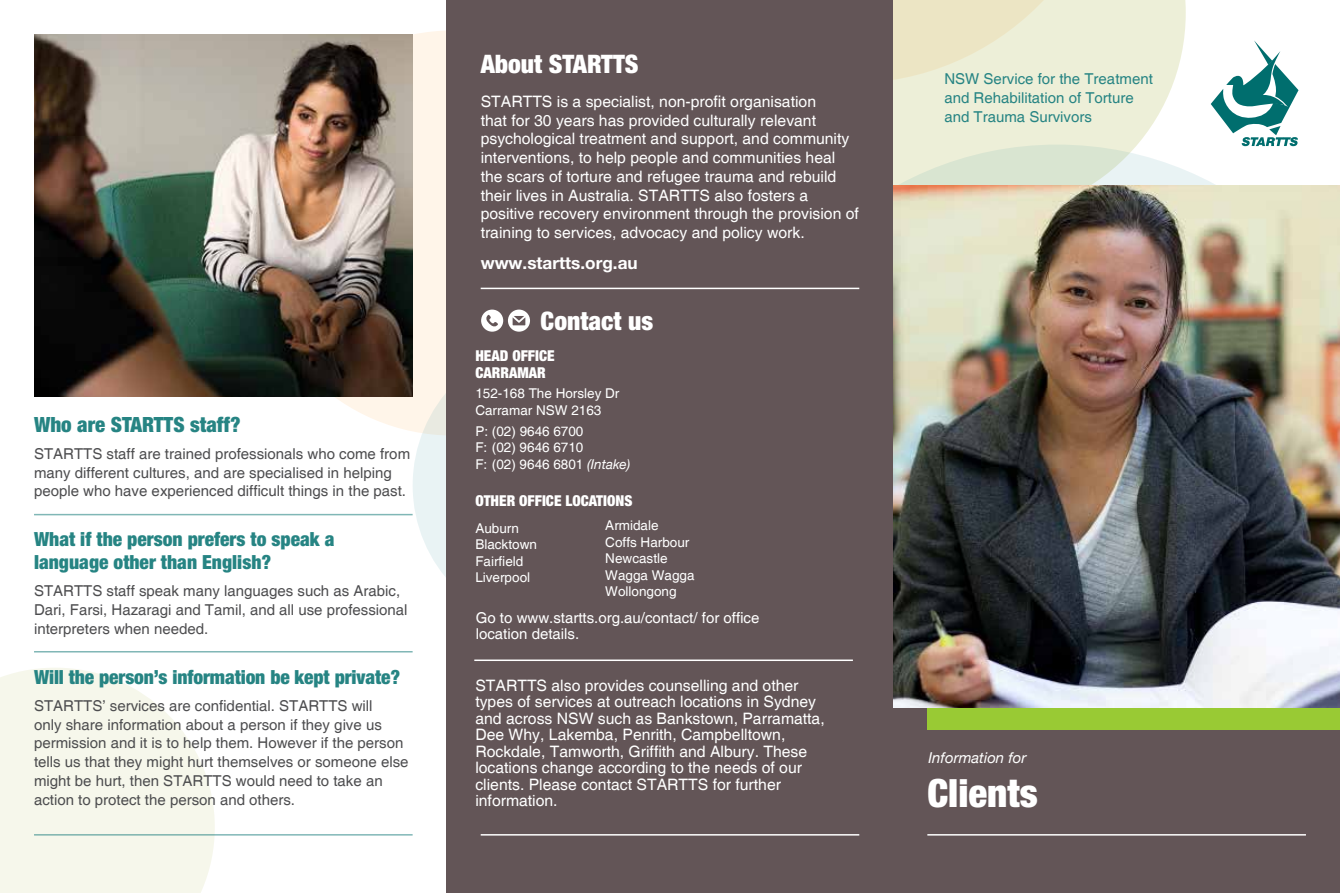
<style>
.page{position:relative;width:1340px;height:893px;background:#fff}
.page>*{position:absolute;margin:0;border:0;box-sizing:border-box;transform-origin:0 0}
.t1{font:900 condensed 39px "Helvetica Neue";color:#fff}
.t2{font:900 condensed 25.5px "Helvetica Neue";color:#fff}
.t3{font:900 condensed 21px "Helvetica Neue";color:#268483}
.t4{font:900 condensed 19.5px/22.5px "Helvetica Neue";color:#268483}
.t5{font:700 17.1px "Helvetica Neue LT Pro";color:#fff}
.t6{font:15.75px/18.8px "Helvetica";color:#fff}
.t7{font:15px/18.8px "Helvetica";color:#4d4d4f}
.t8{font:15px/18.8px "Helvetica";color:#268483}
.t9{font:15px/16.5px "Helvetica";color:#fff}
.t10{font:900 condensed 15px/16.5px "Helvetica Neue";color:#fff}
.t11{font:italic 15px "Helvetica Neue";color:#fff}
.t12{font:13.5px/16.5px "Helvetica";color:#fff}
.s1{font-family:"Helvetica Neue";font-style:italic}
</style>
<div class="page">
<svg style="left:0;top:668px;width:215px;height:225px;background:#f7f7ed"></svg>
<div style="left:251px;top:30px;width:405px;height:406px;background:#fff5e9;border-radius:50%"></div>
<svg style="left:412px;top:340px;width:291px;height:290px;background:#e9f2f1"></svg>
<svg style="left:893px;top:0;width:292px;height:145px;background:#eef0db"></svg>
<svg style="left:893px;top:145px;width:402px;height:40px"></svg>
<svg style="left:893px;top:0;width:224px;height:83px;background:#eceacf"></svg>
<div style="left:446px;top:0;width:447px;height:893px;background:#635557"></div>
<svg style="left:1210px;top:40px;width:88px;height:106px"></svg>
<hr style="left:34px;top:514px;width:378px;height:1px;background:#80b7b6">
<hr style="left:34px;top:651px;width:378px;height:1px;background:#80b7b6">
<img style="left:34px;top:34px;width:378px;height:363px">
<hr style="left:34px;top:834px;width:378px;height:2px;background:#006e6e">
<div style="left:893px;top:708px;width:446px;height:185px;background:#635557"></div>
<hr style="left:927px;top:834px;width:378px;height:2px;background:#fff">
<div style="left:927px;top:651px;width:412px;height:79px;background:#99ca34"></div>
<img style="left:893px;top:185px;width:446px;height:523px">
<hr style="left:480px;top:834px;width:379px;height:2px;background:#fff">
<hr style="left:480px;top:288px;width:379px;height:1px;background:#fff">
<svg style="left:481px;top:310px;width:49px;height:22px"></svg>
<hr style="left:474px;top:659px;width:379px;height:2px;background:#fff">
<h3 class="t3" style="left:34px;top:411px;width:208px">Who are STARTTS staff?</h3>
<p class="t7" style="left:34px;top:445px;width:377px">STARTTS staff are trained professionals who come from many different cultures, and are specialised in helping people who have experienced difficult things in the past.</p>
<p class="t4" style="left:34px;top:528px;width:302px">What if the person prefers to speak a language other than English?</p>
<p class="t7" style="left:34px;top:582px;width:375px">STARTTS staff speak many languages such as Arabic,<br>Dari, Farsi, Hazaragi and Tamil, and all use professional interpreters when needed.</p>
<p class="t4" style="left:34px;top:665px;width:367px">Will the person s’ information be kept private?</p>
<p class="t7" style="left:34px;top:697px;width:376px">STARTTS’ services are confidential. STARTTS will<br>only share information about a person if they give us permission and isit to help them. However if the person tells us that they might hurt themselves or someone else might be hurt, then STARTTS would need to take an</p>
<p class="t7" style="left:34px;top:790px;width:262px">action to protect the person and others.</p>
<h2 class="t2" style="left:480px;top:48px;width:159px">About STARTTS</h2>
<p class="t6" style="left:480px;top:93px;width:380px">STARTTS is a specialist, non-profit organisation<br>that for 30 years has provided culturally relevant psychological treatment and support, and community interventions to, help people and communities heal the scars of torture and refugee trauma and rebuild their lives in Australia. STARTTS also fosters a positive recovery environment through the provision of training to services, advocacy and policy work.</p>
<p class="t5" style="left:480px;top:252px;width:158px">www.startts.org.au</p>
<h2 class="t2" style="left:540px;top:305px;width:114px">Contact us</h2>
<p class="t10" style="left:475px;top:347px;width:81px">HEAD OFFICE<br>CARRAMAR</p>
<p class="t12" style="left:475px;top:386px;width:146px">152-168 The Horsley Dr<br>Carramar NSW 2163</p>
<p class="t12" style="left:475px;top:423px;width:156px">P ): 02( 9646 6700<br>F ): 02( 9646 6710<br>F: (02) 9646 6801 <span class="s1">(Intake(</span></p>
<p class="t10" style="left:475px;top:492px;width:158px">OTHER OFFICE LOCATIONS</p>
<p class="t12" style="left:605px;top:518px;width:91px">Armidale<br>Coffs Harbour<br>Newcastle<br>Wagga Wagga<br>Wollongong</p>
<p class="t12" style="left:475px;top:520px;width:63px">Auburn<br>Blacktown<br>Fairfield<br>Liverpool</p>
<p class="t9" style="left:476px;top:610px;width:285px">Go to www.startts.org.au/contact/ for office location details.</p>
<p class="t6" style="left:475px;top:677px;width:351px;line-height:16.5px">STARTTS also provides counselling and other types of services at outreach locations in Sydney and across NSW such as Bankstown, Parramatta, Dee Why, Lakemba, Penrith, Campbelltown, Rockdale, Tamworth, Griffith and Albury. These locations change according to the needs of our clients. Please contact STARTTS for further information.</p>
<p class="t8" style="left:944px;top:70px;width:210px">NSW Service for the Treatment and Rehabilitation of Torture and Trauma Survivors</p>
<p class="t11" style="left:928px;top:749px;width:100px">Information for</p>
<h1 class="t1" style="left:927px;top:769px;width:112px">Clients</h1>
</div>
